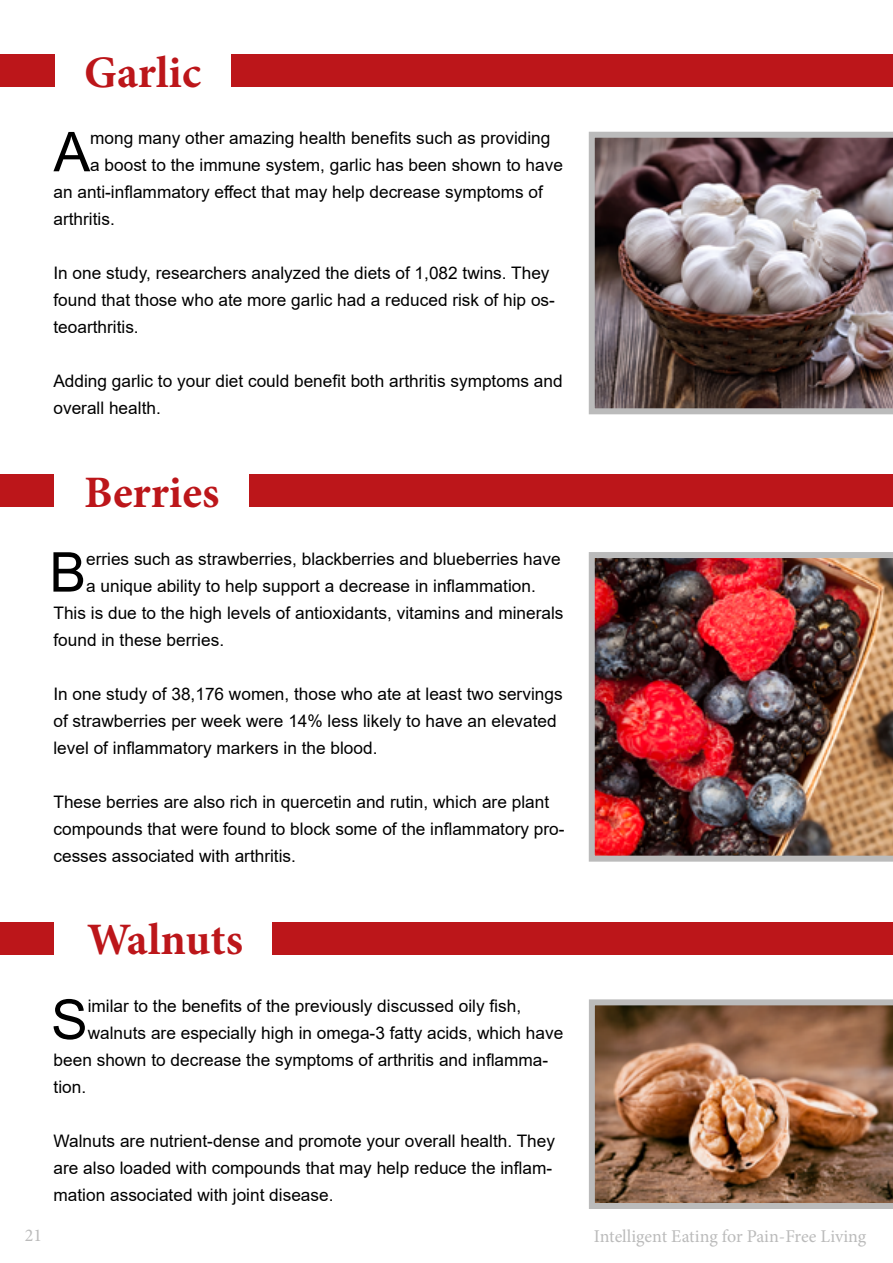
<style>
.page{position:relative;width:893px;height:1263px;background:#fff}
.page>*{position:absolute;margin:0;border:0;box-sizing:border-box;transform-origin:0 0}
.t1{font:54.9px "Arial";color:#000}
.t2{font:700 45px "Minion Pro";color:#bc161a}
.t3{font:18px "Minion Pro";letter-spacing:-.005em;color:#bbb}
.t4{font:17.25px/27px "Arial";color:#000}
</style>
<div class="page">
<img style="left:589px;top:132px;width:304px;height:282px">
<div style="left:0;top:54px;width:54px;height:33px;background:#bc161a"></div>
<div style="left:231px;top:54px;width:662px;height:33px;background:#bc161a"></div>
<img style="left:589px;top:552px;width:304px;height:310px">
<div style="left:0;top:474px;width:53px;height:33px;background:#bc161a"></div>
<div style="left:249px;top:474px;width:644px;height:33px;background:#bc161a"></div>
<img style="left:589px;top:999px;width:304px;height:210px">
<div style="left:0;top:922px;width:54px;height:32px;background:#bc161a"></div>
<div style="left:273px;top:922px;width:620px;height:32px;background:#bc161a"></div>
<h2 class="t2" style="left:84px;top:41px;width:119px">Garlic</h2>
<h1 class="t1" style="left:54px;top:114px;width:38px">A</h1>
<p class="t4" style="left:90px;top:125px;width:462px">mong many other amazing health benefits such as providing</p>
<p class="t4" style="left:90px;top:152px;width:474px">a boost to the immune system, garlic has been shown to have</p>
<p class="t4" style="left:53px;top:179px;width:491px">an anti-inflammatory effect that may help decrease symptoms of</p>
<p class="t4" style="left:53px;top:206px;width:63px">arthritis.</p>
<p class="t4" style="left:53px;top:260px;width:503px">In one study, researchers analyzed the diets of 1,082 twins. They found that those who ate more garlic had a reduced risk of hip os&shy;teoarthritis.</p>
<p class="t4" style="left:53px;top:368px;width:511px">Adding garlic to your diet could benefit both arthritis symptoms and overall health.</p>
<h2 class="t2" style="left:84px;top:461px;width:137px">Berries</h2>
<h1 class="t1" style="left:49px;top:534px;width:38px">B</h1>
<p class="t4" style="left:86px;top:545px;width:476px">erries such as strawberries, blackberries and blueberries have</p>
<p class="t4" style="left:86px;top:572px;width:451px">a unique ability to help support a decrease in inflammation.</p>
<p class="t4" style="left:53px;top:599px;width:512px">This is due to the high levels of antioxidants, vitamins and minerals</p>
<p class="t4" style="left:53px;top:626px;width:172px">found in these berries.</p>
<p class="t4" style="left:53px;top:680px;width:511px">In one study of 38,176 women, those who ate at least two servings of strawberries per week were 14% less likely to have an elevated level of inflammatory markers in the blood.</p>
<p class="t4" style="left:53px;top:788px;width:513px">These berries are also rich in quercetin and rutin, which are plant compounds that were found to block some of the inflammatory pro&shy;cesses associated with arthritis.</p>
<h2 class="t2" style="left:87px;top:908px;width:157px">Walnuts</h2>
<h1 class="t1" style="left:51px;top:982px;width:38px">S</h1>
<p class="t4" style="left:88px;top:992px;width:435px">imilar to the benefits of the previously discussed oily fish,</p>
<p class="t4" style="left:88px;top:1019px;width:477px">walnuts are especially high in omega-3 fatty acids, which have</p>
<p class="t4" style="left:54px;top:1046px;width:496px">been shown to decrease the symptoms of arthritis and inflamma-</p>
<p class="t4" style="left:54px;top:1073px;width:34px">tion.</p>
<p class="t4" style="left:54px;top:1127px;width:503px">Walnuts are nutrient-dense and promote your overall health. They are also loaded with compounds that may help reduce the inflam&shy;mation associated with joint disease.</p>
<p class="t3" style="left:25px;top:1223px;width:19px">21</p>
<p class="t3" style="left:594px;top:1224px;width:274px">Intelligent Eating for Pain-Free Living</p>
</div>
